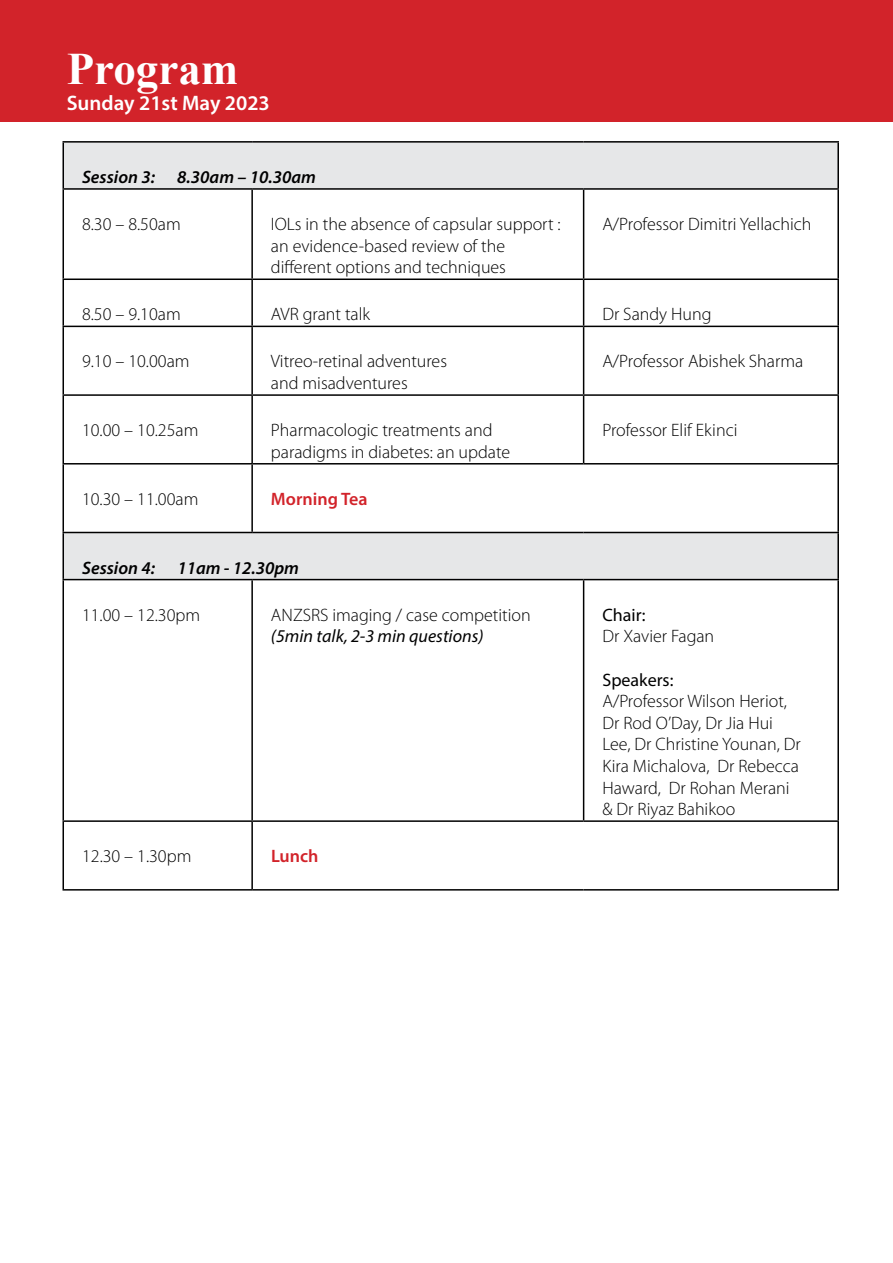
<style>
.page{position:relative;width:893px;height:1263px;background:#fff}
.page>*{position:absolute;margin:0;border:0;box-sizing:border-box;transform-origin:0 0}
.t1{font:700 45px "Times New Roman";color:#fff}
.t2{font:600 21px "Myriad Pro";color:#fff}
.t3{font:300 18px/21.6px "Myriad Pro";color:#000}
.t4{font:italic 600 18px "Myriad Pro";color:#000}
.t5{font:italic 18px "Myriad Pro";color:#000}
.t6{font:600 18px "Myriad Pro";color:#d2232a}
.t7{font:18px "Myriad Pro";color:#000}
</style>
<div class="page">
<svg style="left:64px;top:143px;width:773px;height:436px"></svg>
<hr style="left:63px;top:141px;width:189px;height:2px;background:#000">
<hr style="left:63px;top:143px;width:1px;height:45px;background:#000">
<hr style="left:252px;top:141px;width:332px;height:2px;background:#000">
<hr style="left:584px;top:141px;width:255px;height:2px;background:#000">
<hr style="left:837px;top:143px;width:2px;height:45px;background:#000">
<hr style="left:63px;top:188px;width:189px;height:2px;background:#000">
<hr style="left:63px;top:190px;width:1px;height:88px;background:#000">
<hr style="left:252px;top:188px;width:332px;height:2px;background:#000">
<hr style="left:251px;top:190px;width:2px;height:88px;background:#000">
<hr style="left:584px;top:188px;width:255px;height:2px;background:#000">
<hr style="left:583px;top:190px;width:1px;height:88px;background:#000">
<hr style="left:837px;top:190px;width:2px;height:88px;background:#000">
<hr style="left:63px;top:278px;width:189px;height:2px;background:#000">
<hr style="left:63px;top:280px;width:1px;height:46px;background:#000">
<hr style="left:252px;top:278px;width:332px;height:2px;background:#000">
<hr style="left:251px;top:280px;width:2px;height:46px;background:#000">
<hr style="left:584px;top:278px;width:255px;height:2px;background:#000">
<hr style="left:583px;top:280px;width:1px;height:46px;background:#000">
<hr style="left:837px;top:280px;width:2px;height:46px;background:#000">
<hr style="left:63px;top:326px;width:189px;height:1px;background:#000">
<hr style="left:63px;top:327px;width:1px;height:67px;background:#000">
<hr style="left:252px;top:326px;width:332px;height:1px;background:#000">
<hr style="left:251px;top:327px;width:2px;height:67px;background:#000">
<hr style="left:584px;top:326px;width:255px;height:1px;background:#000">
<hr style="left:583px;top:327px;width:1px;height:67px;background:#000">
<hr style="left:837px;top:327px;width:2px;height:67px;background:#000">
<hr style="left:63px;top:394px;width:189px;height:2px;background:#000">
<hr style="left:63px;top:396px;width:1px;height:67px;background:#000">
<hr style="left:252px;top:394px;width:332px;height:2px;background:#000">
<hr style="left:251px;top:396px;width:2px;height:67px;background:#000">
<hr style="left:584px;top:394px;width:255px;height:2px;background:#000">
<hr style="left:583px;top:396px;width:1px;height:67px;background:#000">
<hr style="left:837px;top:396px;width:2px;height:67px;background:#000">
<hr style="left:63px;top:463px;width:189px;height:1px;background:#000">
<hr style="left:63px;top:464px;width:1px;height:68px;background:#000">
<hr style="left:252px;top:463px;width:332px;height:1px;background:#000">
<hr style="left:251px;top:464px;width:2px;height:68px;background:#000">
<hr style="left:584px;top:463px;width:255px;height:1px;background:#000">
<hr style="left:837px;top:464px;width:2px;height:68px;background:#000">
<hr style="left:63px;top:532px;width:189px;height:1px;background:#000">
<hr style="left:63px;top:533px;width:1px;height:46px;background:#000">
<hr style="left:252px;top:532px;width:332px;height:1px;background:#000">
<hr style="left:584px;top:532px;width:255px;height:1px;background:#000">
<hr style="left:837px;top:533px;width:2px;height:46px;background:#000">
<hr style="left:63px;top:579px;width:189px;height:1px;background:#000">
<hr style="left:63px;top:580px;width:1px;height:240px;background:#000">
<hr style="left:252px;top:579px;width:332px;height:1px;background:#000">
<hr style="left:251px;top:580px;width:2px;height:240px;background:#000">
<hr style="left:584px;top:579px;width:255px;height:1px;background:#000">
<hr style="left:583px;top:580px;width:1px;height:240px;background:#000">
<hr style="left:837px;top:580px;width:2px;height:240px;background:#000">
<hr style="left:63px;top:820px;width:189px;height:2px;background:#000">
<hr style="left:63px;top:822px;width:1px;height:67px;background:#000">
<hr style="left:252px;top:820px;width:332px;height:2px;background:#000">
<hr style="left:251px;top:822px;width:2px;height:67px;background:#000">
<hr style="left:584px;top:820px;width:255px;height:2px;background:#000">
<hr style="left:837px;top:822px;width:2px;height:67px;background:#000">
<hr style="left:63px;top:889px;width:189px;height:1px;background:#000">
<hr style="left:252px;top:889px;width:332px;height:1px;background:#000">
<hr style="left:584px;top:889px;width:255px;height:1px;background:#000">
<div style="left:0;top:0;width:893px;height:122px;background:#d2232a"></div>
<h1 class="t1" style="left:67px;top:37px;width:173px">Program</h1>
<p class="t2" style="left:67px;top:89px;width:205px">Sunday 21st May 2023</p>
<p class="t4" style="left:82px;top:165px;width:235px">Session 3: 8.30am – 10.30am</p>
<p class="t3" style="left:82px;top:214px;width:100px">8.30 – 8.50am</p>
<p class="t3" style="left:271px;top:214px;width:291px">IOLs in the absence of capsular support : an evidence-based review of the different options and techniques</p>
<p class="t3" style="left:602px;top:214px;width:211px">A/Professor Dimitri Yellachich</p>
<p class="t3" style="left:82px;top:304px;width:100px">8.50 – 9.10am</p>
<p class="t3" style="left:271px;top:304px;width:101px">AVR grant talk</p>
<p class="t3" style="left:602px;top:304px;width:111px">Dr Sandy Hung</p>
<p class="t3" style="left:82px;top:351px;width:109px">9.10 – 10.00am</p>
<p class="t3" style="left:271px;top:351px;width:178px">Vitreo-retinal adventures and misadventures</p>
<p class="t3" style="left:602px;top:351px;width:203px">A/Professor Abishek Sharma</p>
<p class="t3" style="left:82px;top:420px;width:118px">10.00 – 10.25am</p>
<p class="t3" style="left:271px;top:420px;width:241px">Pharmacologic treatments and paradigms in diabetes: an update</p>
<p class="t3" style="left:602px;top:420px;width:136px">Professor Elif Ekinci</p>
<p class="t3" style="left:82px;top:488px;width:118px">10.30 – 11.00am</p>
<p class="t6" style="left:271px;top:487px;width:98px">Morning Tea</p>
<p class="t4" style="left:82px;top:556px;width:218px">Session 4: 11am - 12.30pm</p>
<p class="t3" style="left:82px;top:604px;width:120px">11.00 – 12.30pm</p>
<p class="t3" style="left:271px;top:604px;width:261px">ANZSRS imaging / case competition</p>
<p class="t5" style="left:271px;top:625px;width:214px">(5min talk, 2-3 min questions)</p>
<p class="t3" style="left:82px;top:846px;width:111px">12.30 – 1.30pm</p>
<p class="t6" style="left:271px;top:845px;width:49px">Lunch</p>
<p class="t7" style="left:602px;top:604px;width:45px">Chair:</p>
<p class="t3" style="left:602px;top:626px;width:113px">Dr Xavier Fagan</p>
<p class="t7" style="left:602px;top:668px;width:73px">Speakers:</p>
<p class="t3" style="left:602px;top:691px;width:200px">A/Professor Wilson Heriot,<br>Dr Rod O’Day, Dr Jia Hui<br>Lee, Dr Christine Younan, Dr<br>Kira Michalova, Dr Rebecca<br>Haward, Dr Rohan Merani &amp; Dr Riyaz Bahikoo</p>
</div>
